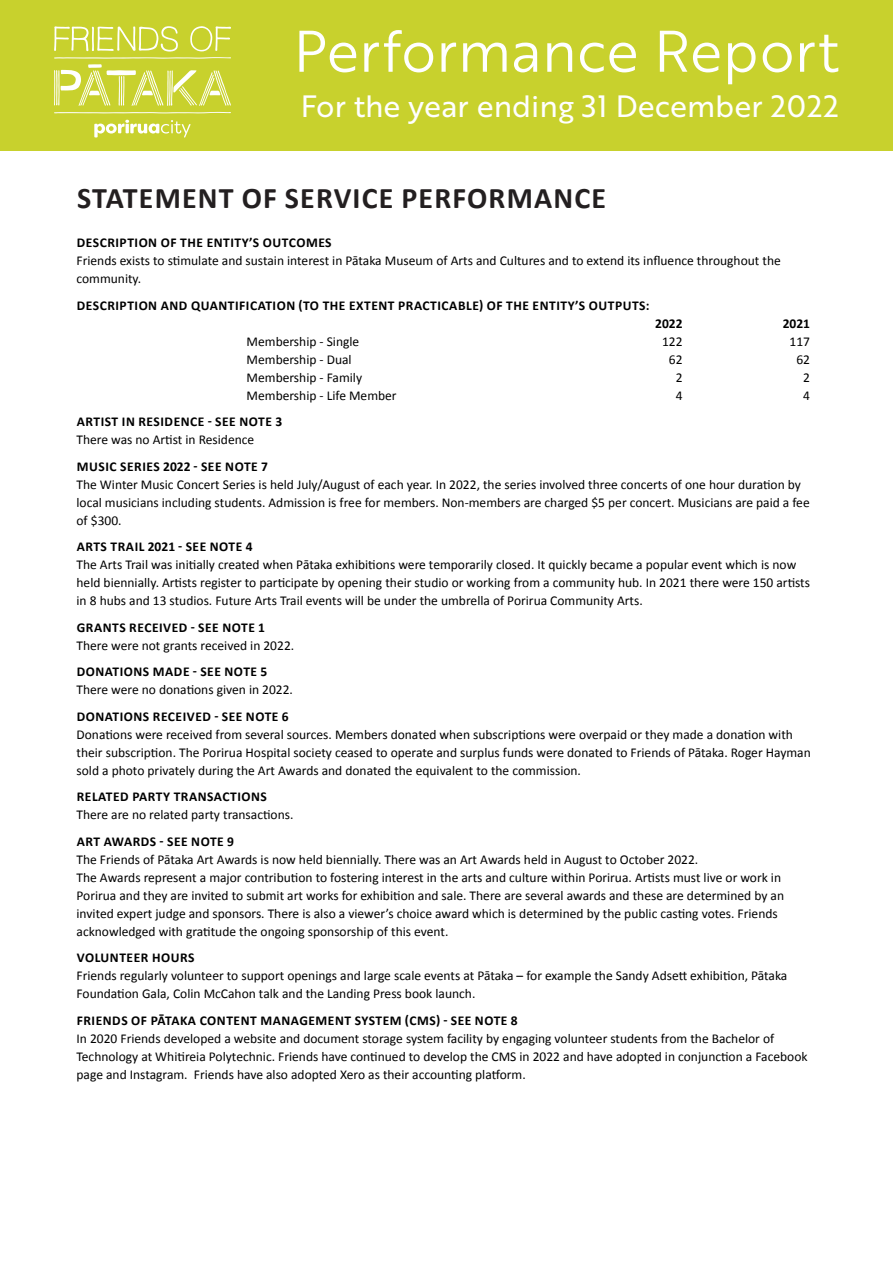
<style>
.page{position:relative;width:893px;height:1263px;background:#fff}
.page>*{position:absolute;margin:0;border:0;box-sizing:border-box;transform-origin:0 0}
.t1{font:57px "Brother 1816 Book";color:#fff}
.t2{font:30px "Brother 1816 Regular";color:#fff}
.FRIENDS{font:700 30px "Calibri";letter-spacing:.04em;color:#231f20}
.TEXT{font:13.5px/18px "Calibri";color:#000}
.SUBHEAD{font:700 13.5px "Calibri";letter-spacing:.04em;color:#000}
</style>
<div class="page">
<div style="left:0;top:0;width:893px;height:151px;background:#c8d12d"></div>
<svg style="left:54px;top:112px;width:177px;height:1px"></svg>
<svg style="left:54px;top:26px;width:177px;height:80px"></svg>
<svg style="left:94px;top:120px;width:97px;height:17px"></svg>
<h1 class="t1" style="left:294px;top:9px;width:547px">Performance Report</h1>
<h2 class="t2" style="left:301px;top:84px;width:540px">For the year ending 31 December 2022</h2>
<p class="FRIENDS" style="left:77px;top:179px;width:530px">STATEMENT OF SERVICE PERFORMANCE</p>
<p class="SUBHEAD" style="left:77px;top:234px;width:256px">DESCRIPTION OF THE ENTITY’S OUTCOMES</p>
<p class="TEXT" style="left:77px;top:252px;width:706px">Friends exists to stimulate and sustain interest in Pātaka Museum of Arts and Cultures and to extend its influence throughout the community.</p>
<p class="SUBHEAD" style="left:77px;top:296px;width:574px">DESCRIPTION AND QUANTIFICATION (TO THE EXTENT PRACTICABLE) OF THE ENTITY’S OUTPUTS:</p>
<p class="SUBHEAD" style="left:655px;top:314px;width:29px">2022</p>
<p class="SUBHEAD" style="left:783px;top:314px;width:29px">2021</p>
<p class="TEXT" style="left:247px;top:332px;width:114px">Membership - Single</p>
<p class="TEXT" style="left:662px;top:332px;width:22px">122</p>
<p class="TEXT" style="left:790px;top:332px;width:22px">117</p>
<p class="TEXT" style="left:247px;top:350px;width:107px">Membership - Dual</p>
<p class="TEXT" style="left:669px;top:350px;width:15px">62</p>
<p class="TEXT" style="left:796px;top:350px;width:15px">62</p>
<p class="TEXT" style="left:247px;top:368px;width:117px">Membership - Family</p>
<p class="TEXT" style="left:676px;top:368px;width:8px">2</p>
<p class="TEXT" style="left:803px;top:368px;width:8px">2</p>
<p class="TEXT" style="left:247px;top:386px;width:152px">Membership - Life Member</p>
<p class="TEXT" style="left:676px;top:386px;width:8px">4</p>
<p class="TEXT" style="left:803px;top:386px;width:8px">4</p>
<p class="SUBHEAD" style="left:77px;top:413px;width:207px">ARTIST IN RESIDENCE - SEE NOTE 3</p>
<p class="TEXT" style="left:77px;top:431px;width:179px">There was no Artist in Residence</p>
<p class="SUBHEAD" style="left:77px;top:457px;width:193px">MUSIC SERIES 2022 - SEE NOTE 7</p>
<p class="TEXT" style="left:77px;top:475px;width:735px">The Winter Music Concert Series is held July/August of each year. In 2022, the series involved three concerts of one hour duration by local musicians including students. Admission is free for members. Non-members are charged $5 per concert. Musicians are paid a fee of $300.</p>
<p class="SUBHEAD" style="left:77px;top:538px;width:177px">ARTS TRAIL 2021 - SEE NOTE 4</p>
<p class="TEXT" style="left:77px;top:556px;width:735px">The Arts Trail was initially created when Pātaka exhibitions were temporarily closed. It quickly became a popular event which is now held biennially. Artists register to participate by opening their studio or working from a community hub. In 2021 there were 150 artists in 8 hubs and 13 studios. Future Arts Trail events will be under the umbrella of Porirua Community Arts.</p>
<p class="SUBHEAD" style="left:77px;top:618px;width:190px">GRANTS RECEIVED - SEE NOTE 1</p>
<p class="TEXT" style="left:77px;top:636px;width:219px">There were not grants received in 2022.</p>
<p class="SUBHEAD" style="left:77px;top:663px;width:192px">DONATIONS MADE - SEE NOTE 5</p>
<p class="TEXT" style="left:77px;top:681px;width:218px">There were no donations given in 2022.</p>
<p class="SUBHEAD" style="left:77px;top:707px;width:213px">DONATIONS RECEIVED - SEE NOTE 6</p>
<p class="TEXT" style="left:77px;top:725px;width:736px">Donations were received from several sources. Members donated when subscriptions were overpaid or they made a donation with their subscription. The Porirua Hospital society ceased to operate and surplus funds were donated to Friends of Pātaka. Roger Hayman sold a photo privately during the Art Awards and donated the equivalent to the commission.</p>
<p class="SUBHEAD" style="left:77px;top:788px;width:192px">RELATED PARTY TRANSACTIONS</p>
<p class="TEXT" style="left:77px;top:806px;width:218px">There are no related party transactions.</p>
<p class="SUBHEAD" style="left:77px;top:832px;width:159px">ART AWARDS - SEE NOTE 9</p>
<p class="TEXT" style="left:77px;top:850px;width:623px">The Friends of Pātaka Art Awards is now held biennially. There was an Art Awards held in August to October 2022.</p>
<p class="TEXT" style="left:77px;top:868px;width:709px">The Awards represent a major contribution to fostering interest in the arts and culture within Porirua. Artists must live or work in Porirua and they are invited to submit art works for exhibition and sale. There are several awards and these are determined by an invited expert judge and sponsors. There is also a viewer’s choice award which is determined by the public casting votes. Friends acknowledged with gratitude the ongoing sponsorship of this event.</p>
<p class="SUBHEAD" style="left:77px;top:949px;width:119px">VOLUNTEER HOURS</p>
<p class="TEXT" style="left:77px;top:967px;width:712px">Friends regularly volunteer to support openings and large scale events at Pātaka – for example the Sandy Adsett exhibition, Pātaka<br>Foundation Gala, Colin McCahon talk and the Landing Press book launch.</p>
<p class="SUBHEAD" style="left:77px;top:1011px;width:442px">FRIENDS OF PĀTAKA CONTENT MANAGEMENT SYSTEM (CMS) - SEE NOTE 8</p>
<p class="TEXT" style="left:77px;top:1029px;width:733px">In 2020 Friends developed a website and document storage system facility by engaging volunteer students from the Bachelor of<br>Technology at Whitireia Polytechnic. Friends have continued to develop the CMS in 2022 and have adopted in conjunction a Facebook page and Instagram. Friends have also adopted Xero as their accounting platform.</p>
</div>
